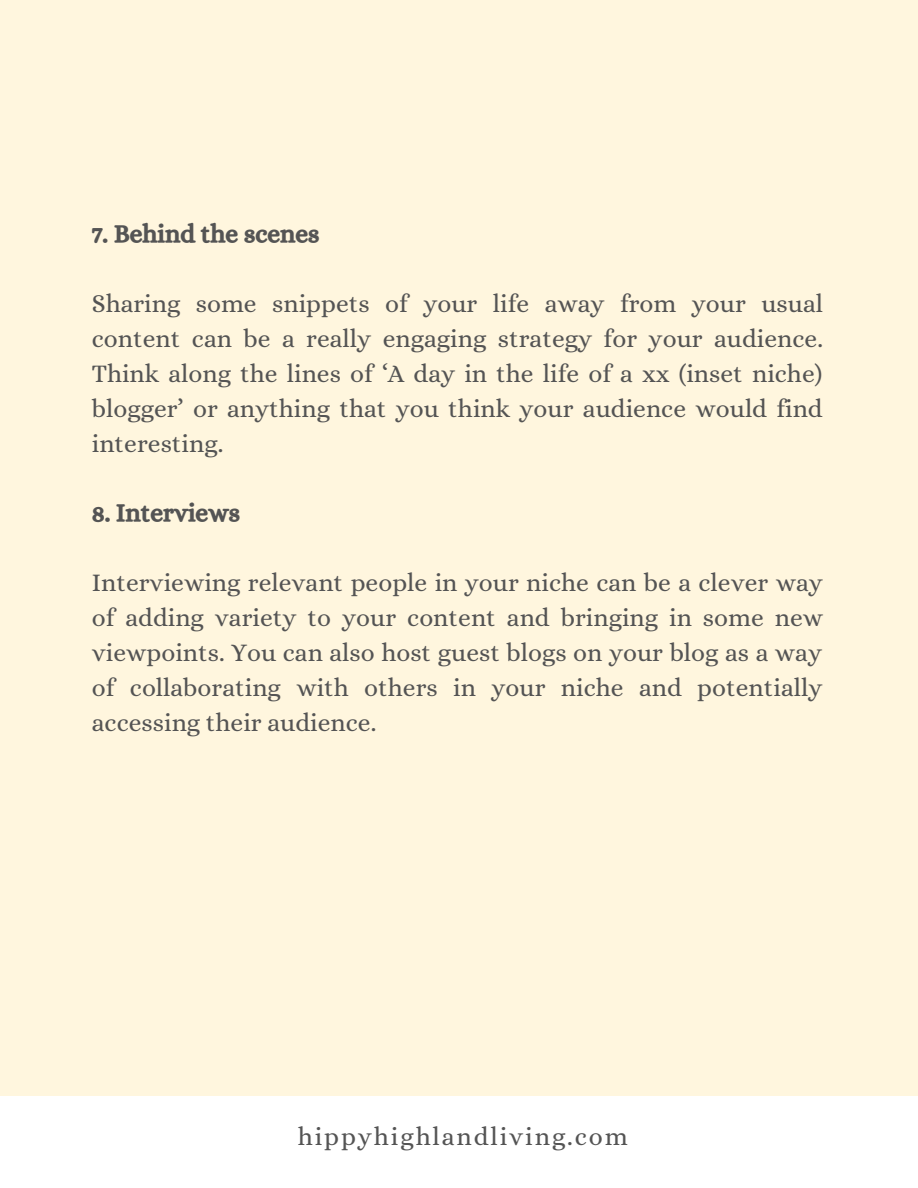
<style>
.page{position:relative;width:918px;height:1188px;background:#fff6de}
.page>*{position:absolute;margin:0;border:0;box-sizing:border-box;transform-origin:0 0}
.t1{font:25.65px "Alice";letter-spacing:.075em;color:#545454}
.t2{font:25.5px/34.8px "Alice";color:#545454;text-align:justify}
.t3{font:25.5px "CA Generated";color:#545454}
</style>
<div class="page">
<div style="left:0;top:1096px;width:918px;height:92px;background:#fff"></div>
<p class="t3" style="left:92px;top:219px;width:229px">7. Behind the scenes</p>
<p class="t2" style="left:92px;top:286px;width:733px">Sharing some snippets of your life away from your usual content can be a really engaging strategy for your audience.<br>Think along the lines of ‘A day in the life of a xx (inset niche) blogger’ or anything that you think your audience would find interesting.</p>
<p class="t3" style="left:92px;top:498px;width:150px">8. Interviews</p>
<p class="t2" style="left:92px;top:565px;width:733px">Interviewing relevant people in your niche can be a clever way of adding variety to your content and bringing in some new viewpoints. You can also host guest blogs on your blog as a way of collaborating with others in your niche and potentially accessing their audience.</p>
<p class="t1" style="left:298px;top:1122px;width:332px">hippyhighlandliving.com</p>
</div>
